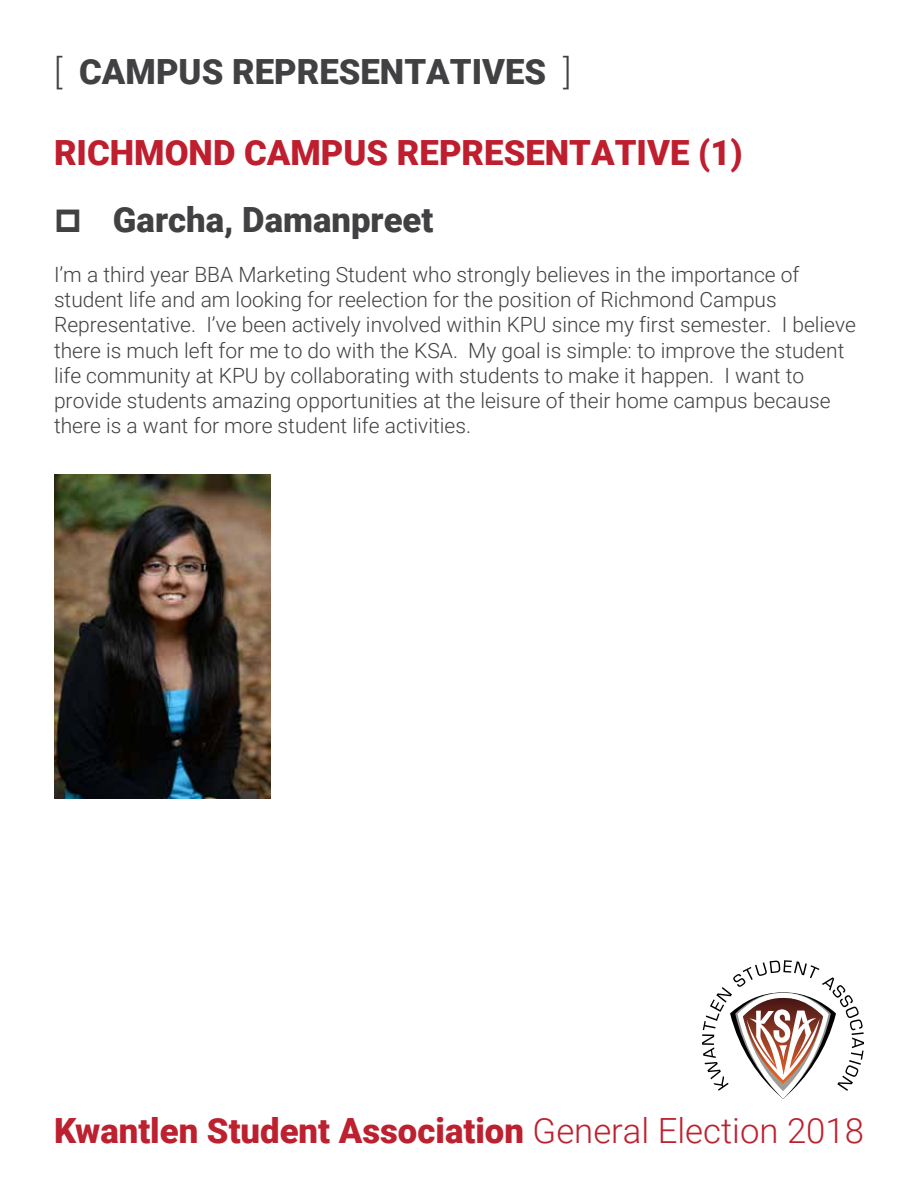
<style>
.page{position:relative;width:918px;height:1188px;background:#fff}
.page>*{position:absolute;margin:0;border:0;box-sizing:border-box;transform-origin:0 0}
.t1{font:900 34.65px "Roboto";color:#bd202e}
.t2{font:900 34.65px "Roboto";color:#414042}
.t3{font:900 34.65px "Roboto";color:#be1e2d}
.t4{font:300 21px/25.2px "Roboto";color:#414042}
.s1{font-weight:300}
</style>
<div class="page">
<svg style="left:702px;top:960px;width:162px;height:139px"></svg>
<img style="left:54px;top:474px;width:216px;height:324px">
<h1 class="t2" style="left:54px;top:47px;width:519px"><span class="s1">[</span> CAMPUS REPRESENTATIVES <span class="s1">]</span></h1>
<h1 class="t3" style="left:54px;top:128px;width:690px">RICHMOND CAMPUS REPRESENTATIVE (1)</h1>
<h1 class="t2" style="left:113px;top:195px;width:322px">Garcha, Damanpreet</h1>
<p class="t4" style="left:54px;top:261px;width:804px">I’m a third year BBA Marketing Student who strongly believes in the importance of student life and am looking for reelection for the position of Richmond Campus Representative. I’ve been actively involved within KPU since my first semester. I believe there is much left for me to do with the KSA. My goal is simple: to improve the student life community at KPU by collaborating with students to make it happen. I want to provide students amazing opportunities at the leisure of their home campus because there is a want for more student life activities.</p>
<h1 class="t1" style="left:54px;top:1107px;width:811px">Kwantlen Student Association <span class="s1">General Election 2018</span></h1>
</div>
